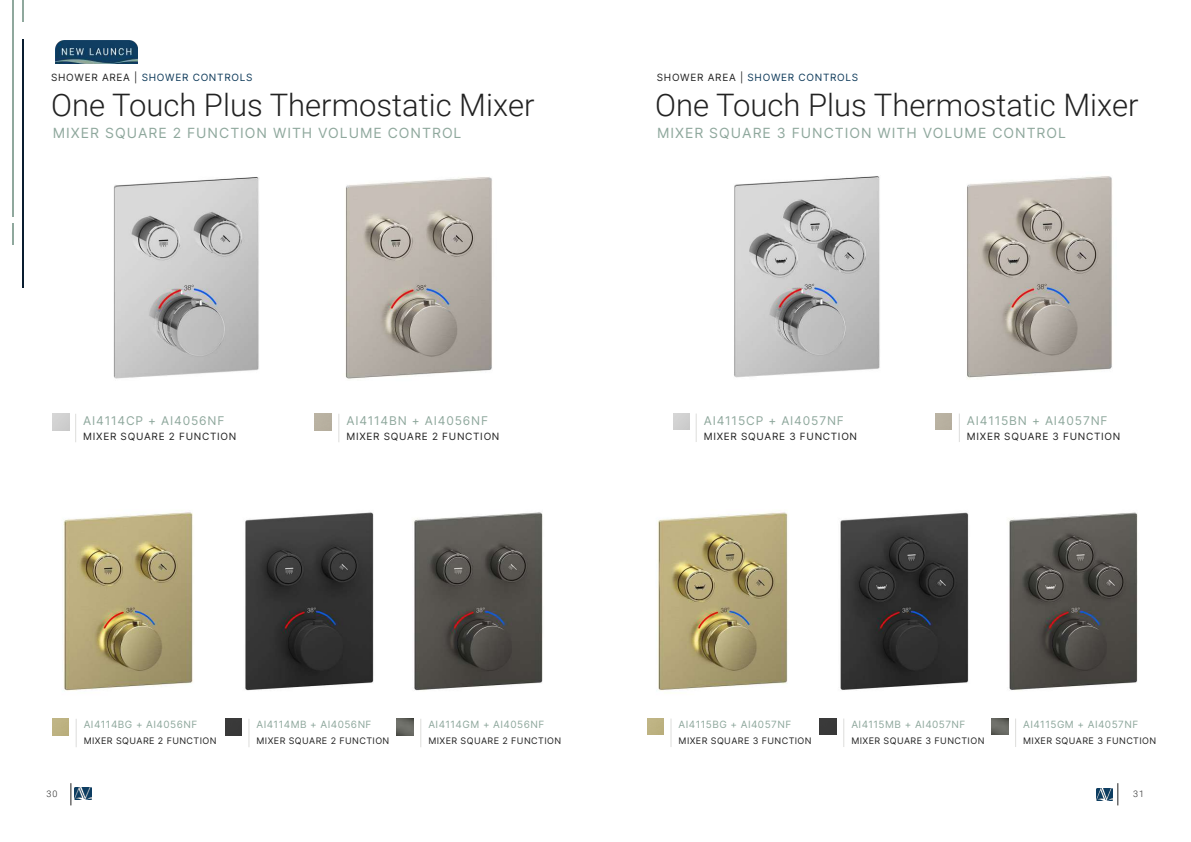
<style>
.page{position:relative;width:1191px;height:842px;background:#fff}
.page>*{position:absolute;margin:0;border:0;box-sizing:border-box;transform-origin:0 0}
.t1{font:300 31px "Roboto";color:#222}
.t2{font:14px "Inter";letter-spacing:.07em;color:#8fa89d}
.t3{font:12px "Inter";letter-spacing:.07em;color:#8fa89d}
.t4{font:10px "Inter";letter-spacing:.045em;color:#8fa89d}
.t5{font:10px "Inter";letter-spacing:.07em;color:#222}
.t6{font:10px "Inter";letter-spacing:.07em;color:#0f3b5b}
.t7{font:9px "Inter";letter-spacing:.045em;color:#222}
.t8{font:300 9px "Roboto";color:#222}
.s1{color:#222}
</style>
<div class="page">
<hr style="left:23px;top:40px;width:1px;height:248px;background:#091d30">
<hr style="left:13px;top:0;width:1px;height:217px;background:#8fa89d">
<svg style="left:23px;top:0;width:1px;height:22px"></svg>
<svg style="left:13px;top:223px;width:1px;height:21px"></svg>
<img style="left:113px;top:177px;width:146px;height:202px">
<svg style="left:75px;top:414px;width:1px;height:28px"></svg>
<img style="left:345px;top:177px;width:147px;height:202px">
<svg style="left:338px;top:414px;width:1px;height:28px"></svg>
<img style="left:63px;top:512px;width:130px;height:179px">
<img style="left:245px;top:512px;width:129px;height:179px">
<img style="left:414px;top:512px;width:129px;height:179px">
<svg style="left:76px;top:719px;width:1px;height:28px"></svg>
<svg style="left:248px;top:719px;width:1px;height:28px"></svg>
<svg style="left:420px;top:719px;width:1px;height:28px"></svg>
<img style="left:225px;top:719px;width:16px;height:16px">
<img style="left:397px;top:719px;width:16px;height:16px">
<img style="left:734px;top:176px;width:146px;height:202px">
<svg style="left:695px;top:414px;width:1px;height:28px"></svg>
<img style="left:966px;top:176px;width:146px;height:203px">
<img style="left:658px;top:512px;width:130px;height:179px">
<img style="left:840px;top:512px;width:129px;height:178px">
<img style="left:1009px;top:512px;width:129px;height:178px">
<svg style="left:670px;top:719px;width:1px;height:28px"></svg>
<svg style="left:843px;top:718px;width:1px;height:29px"></svg>
<svg style="left:1015px;top:718px;width:1px;height:29px"></svg>
<img style="left:820px;top:719px;width:16px;height:16px">
<img style="left:991px;top:719px;width:17px;height:16px">
<img style="left:56px;top:41px;width:81px;height:23px">
<svg style="left:71px;top:783px;width:1px;height:22px"></svg>
<img style="left:75px;top:787px;width:16px;height:12px">
<svg style="left:1117px;top:783px;width:1px;height:22px"></svg>
<img style="left:1096px;top:788px;width:16px;height:12px">
<p class="t6" style="left:51px;top:71px;width:203px"><span class="s1">SHOWER AREA |</span> SHOWER CONTROLS</p>
<p class="t6" style="left:657px;top:71px;width:203px"><span class="s1">SHOWER AREA |</span> SHOWER CONTROLS</p>
<h1 class="t1" style="left:51px;top:83px;width:485px">One Touch Plus Thermostatic Mixer</h1>
<h1 class="t1" style="left:655px;top:83px;width:485px">One Touch Plus Thermostatic Mixer</h1>
<h2 class="t2" style="left:53px;top:125px;width:410px">MIXER SQUARE 2 FUNCTION WITH VOLUME CONTROL</h2>
<h2 class="t2" style="left:657px;top:125px;width:410px">MIXER SQUARE 3 FUNCTION WITH VOLUME CONTROL</h2>
<h3 class="t3" style="left:83px;top:414px;width:143px">AI4114CP + AI4056NF</h3>
<h3 class="t3" style="left:346px;top:414px;width:143px">AI4114BN + AI4056NF</h3>
<h3 class="t3" style="left:704px;top:413px;width:142px">AI4115CP + AI4057NF</h3>
<h3 class="t3" style="left:967px;top:413px;width:142px">AI4115BN + AI4057NF</h3>
<p class="t5" style="left:83px;top:430px;width:155px">MIXER SQUARE 2 FUNCTION</p>
<p class="t5" style="left:346px;top:430px;width:155px">MIXER SQUARE 2 FUNCTION</p>
<p class="t5" style="left:704px;top:430px;width:155px">MIXER SQUARE 3 FUNCTION</p>
<p class="t5" style="left:967px;top:430px;width:155px">MIXER SQUARE 3 FUNCTION</p>
<p class="t4" style="left:84px;top:719px;width:115px">AI4114BG + AI4056NF</p>
<p class="t7" style="left:84px;top:735px;width:134px">MIXER SQUARE 2 FUNCTION</p>
<p class="t4" style="left:256px;top:719px;width:116px">AI4114MB + AI4056NF</p>
<p class="t4" style="left:428px;top:719px;width:117px">AI4114GM + AI4056NF</p>
<p class="t7" style="left:256px;top:735px;width:134px">MIXER SQUARE 2 FUNCTION</p>
<p class="t7" style="left:428px;top:735px;width:134px">MIXER SQUARE 2 FUNCTION</p>
<p class="t4" style="left:678px;top:718px;width:114px">AI4115BG + AI4057NF</p>
<p class="t7" style="left:678px;top:735px;width:135px">MIXER SQUARE 3 FUNCTION</p>
<p class="t4" style="left:851px;top:718px;width:116px">AI4115MB + AI4057NF</p>
<p class="t4" style="left:1023px;top:718px;width:116px">AI4115GM + AI4057NF</p>
<p class="t7" style="left:851px;top:735px;width:135px">MIXER SQUARE 3 FUNCTION</p>
<p class="t7" style="left:1023px;top:735px;width:135px">MIXER SQUARE 3 FUNCTION</p>
<p class="t8" style="left:47px;top:787px;width:12px">30</p>
<p class="t8" style="left:1133px;top:787px;width:12px">31</p>
</div>
